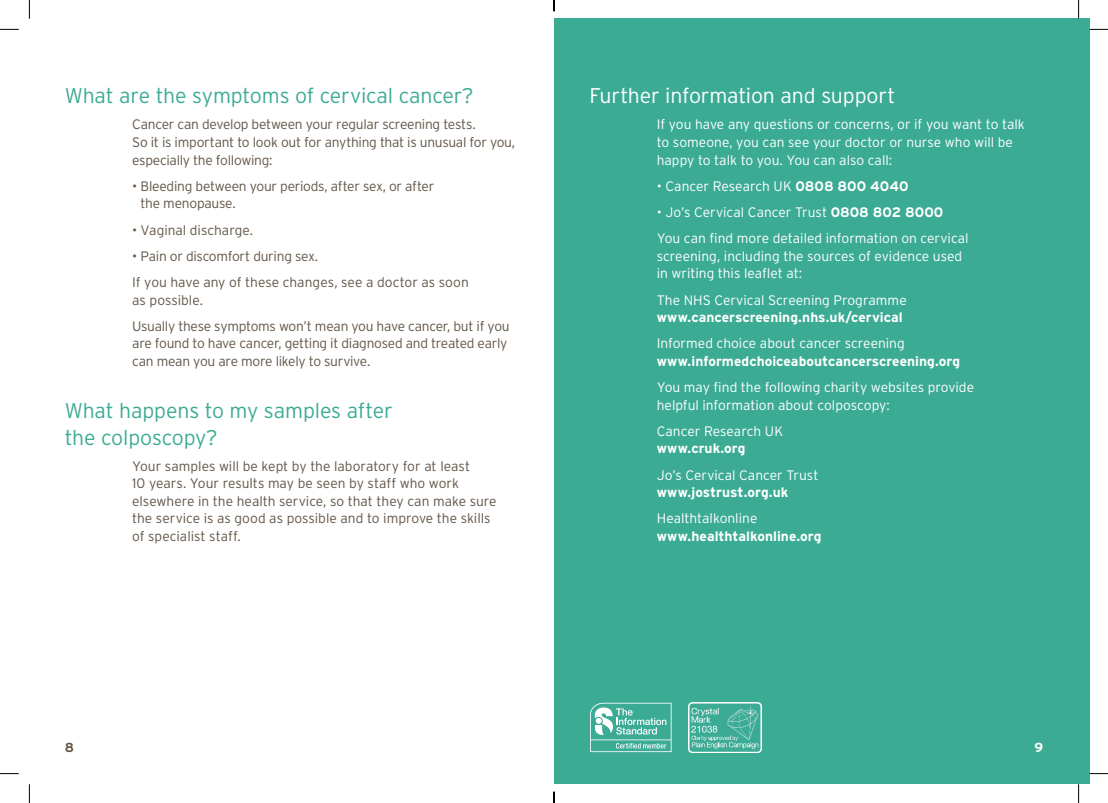
<style>
.page{position:relative;width:1108px;height:803px;background:#fff}
.page>*{position:absolute;margin:0;border:0;box-sizing:border-box;transform-origin:0 0}
.t1{font:300 21.25px/26.2px "Interstate";letter-spacing:-.01em;color:#3cab94}
.t2{font:300 21.25px "Interstate";letter-spacing:-.005em;color:#fff}
.t3{font:300 13.75px/17.5px "Interstate";letter-spacing:-.015em;color:#625548}
.t4{font:300 13.75px/17.5px "Interstate";color:#fff}
.t5{font:700 13.75px "Interstate";color:#fff}
.t6{font:700 13.12px "Interstate";color:#625548}
.t7{font:700 13.12px "Interstate";color:#fff}
.s1{font-weight:700}
</style>
<div class="page">
<div style="left:554px;top:19px;width:535px;height:765px;background:#3cab94"></div>
<svg style="left:590px;top:703px;width:81px;height:49px"></svg>
<img style="left:688px;top:703px;width:73px;height:49px">
<svg style="left:0;top:29px;width:19px;height:1px"></svg>
<svg style="left:1089px;top:29px;width:19px;height:1px"></svg>
<svg style="left:0;top:773px;width:19px;height:1px"></svg>
<svg style="left:1089px;top:773px;width:19px;height:1px"></svg>
<svg style="left:29px;top:0;width:1px;height:19px"></svg>
<svg style="left:29px;top:784px;width:1px;height:19px"></svg>
<svg style="left:1077px;top:0;width:2px;height:19px"></svg>
<svg style="left:1078px;top:784px;width:1px;height:19px"></svg>
<svg style="left:553px;top:0;width:2px;height:11px"></svg>
<svg style="left:553px;top:792px;width:2px;height:11px"></svg>
<h1 class="t1" style="left:65px;top:82px;width:410px">What are the symptoms of cervical cancer?</h1>
<p class="t3" style="left:132px;top:116px;width:384px">Cancer can develop between your regular screening tests.<br>So it is important to look out for anything that is unusual for you, especially the following:</p>
<p class="t3" style="left:141px;top:177px;width:295px;text-indent:-8px">• Bleeding between your periods, after sex, or after the menopause.</p>
<p class="t3" style="left:132px;top:221px;width:122px">• Vaginal discharge.</p>
<p class="t3" style="left:132px;top:243px;width:338px;line-height:26.2px">• Pain or discomfort during sex.<br>If you have any of these changes, see a doctor as soon</p>
<p class="t3" style="left:132px;top:286px;width:379px;line-height:26.2px">as possible.<br>Usually these symptoms won’t mean you have cancer, but if you</p>
<p class="t3" style="left:132px;top:335px;width:377px">are found to have cancer, getting it diagnosed and treated early can mean you are more likely to survive.</p>
<h1 class="t1" style="left:65px;top:397px;width:329px">What happens to my samples after the colposcopy?</h1>
<p class="t3" style="left:132px;top:457px;width:366px">Your samples will be kept by the laboratory for at least<br>10 years. Your results may be seen by staff who work elsewhere in the health service, so that they can make sure the service is as good as possible and to improve the skills of specialist staff.</p>
<h1 class="t2" style="left:589px;top:84px;width:307px">Further information and support</h1>
<p class="t4" style="left:657px;top:116px;width:369px">If you have any questions or concerns, or if you want to talk to someone, you can see your doctor or nurse who will be happy to talk to you. You can also call:</p>
<p class="t4" style="left:657px;top:177px;width:253px">• Cancer Research UK <span class="s1">0808 800 4040</span></p>
<p class="t4" style="left:657px;top:199px;width:313px;line-height:26.2px">• Jo’s Cervical Cancer Trust <span class="s1">0808 802 8000<br></span>You can find more detailed information on cervical</p>
<p class="t4" style="left:657px;top:247px;width:307px">screening, including the sources of evidence used in writing this leaflet at:</p>
<p class="t4" style="left:657px;top:291px;width:251px">The NHS Cervical Screening Programme</p>
<p class="t5" style="left:657px;top:309px;width:247px">www.cancerscreening.nhs.uk/cervical</p>
<p class="t4" style="left:657px;top:335px;width:249px">Informed choice about cancer screening</p>
<p class="t5" style="left:657px;top:353px;width:305px">www.informedchoiceaboutcancerscreening.org</p>
<p class="t4" style="left:657px;top:378px;width:319px">You may find the following charity websites provide helpful information about colposcopy:</p>
<p class="t4" style="left:657px;top:422px;width:128px">Cancer Research UK</p>
<p class="t5" style="left:657px;top:441px;width:90px">www.cruk.org</p>
<p class="t4" style="left:657px;top:466px;width:163px">Jo’s Cervical Cancer Trust</p>
<p class="t5" style="left:657px;top:484px;width:133px">www.jostrust.org.uk</p>
<p class="t4" style="left:657px;top:510px;width:102px">Healthtalkonline</p>
<p class="t5" style="left:657px;top:528px;width:166px">www.healthtalkonline.org</p>
<p class="t6" style="left:65px;top:740px;width:11px">8</p>
<p class="t7" style="left:1034px;top:740px;width:10px">9</p>
</div>
